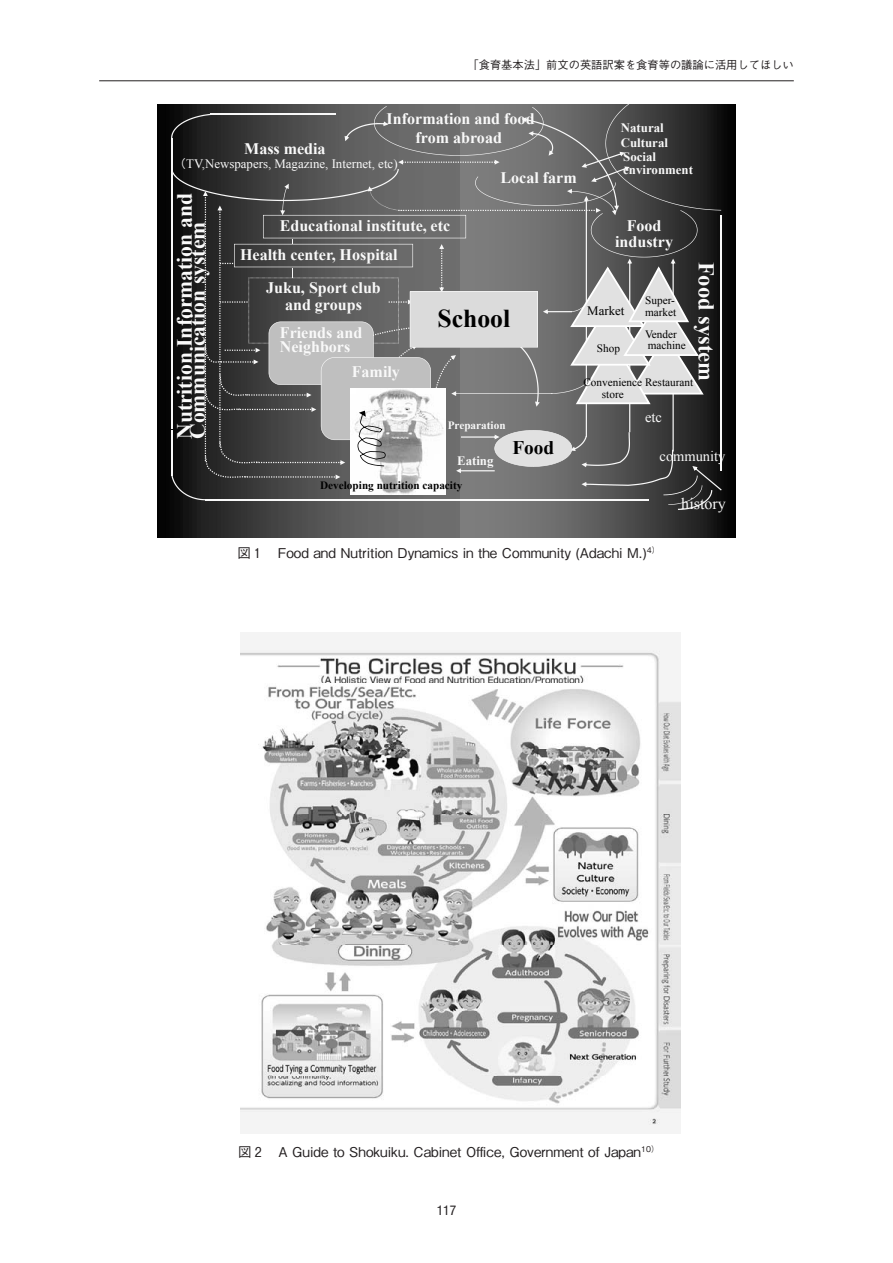
<style>
.page{position:relative;width:893px;height:1263px;background:#fff}
.page>*{position:absolute;margin:0;border:0;box-sizing:border-box;transform-origin:0 0}
.t1{font:700 25.65px "Times New Roman";color:#000}
.t2{font:700 22.5px "Times New Roman";color:#f9f9f9}
.t3{font:700 21.75px "Times New Roman";color:#f9f9f9}
.t4{font:700 19.35px "Times New Roman";color:#000}
.t5{font:700 16.05px/16.4px "Times New Roman";color:#f9f9f9;text-align:center}
.t6{font:16.05px "Times New Roman";color:#f9f9f9}
.t7{font:14.4px "Times New Roman";color:#f9f9f9}
.t8{font:500 13.5px "Gothic BBB Pro";color:#231f20}
.t9{font:condensed 13.5px "Helvetica Neue LT Std";color:#231f20}
.t10{font:700 12.9px/14.5px "Times New Roman";color:#f9f9f9}
.t11{font:12.9px "Times New Roman";color:#f9f9f9}
.t12{font:12.9px "Times New Roman";color:#000}
.t13{font:11.25px/11.6px "Times New Roman";color:#000}
.t14{font:500 11.25px "Gothic BBB Pro";color:#231f20}
.t15{font:700 11.25px "Times New Roman";color:#000}
.t16{font:700 11.25px "Times New Roman";color:#f9f9f9}
.s1{font-family:"MS P Gothic"}
</style>
<div class="page">
<hr style="left:99px;top:80px;width:695px;height:1px;background:#231f20">
<div style="left:157px;top:159px;width:579px;height:54px;background:#040404"></div>
<div style="left:157px;top:213px;width:579px;height:54px;background:#040404"></div>
<div style="left:157px;top:267px;width:579px;height:54px;background:#040404"></div>
<div style="left:157px;top:321px;width:579px;height:54px;background:#040404"></div>
<div style="left:157px;top:375px;width:579px;height:55px;background:#040404"></div>
<div style="left:157px;top:430px;width:579px;height:54px;background:#040404"></div>
<svg style="left:157px;top:484px;width:579px;height:54px;background:#4a4a4a"></svg>
<svg style="left:171px;top:104px;width:551px;height:406px;background:#6d6d6d"></svg>
<img style="left:240px;top:633px;width:441px;height:51px">
<svg style="left:258px;top:684px;width:423px;height:65px"></svg>
<svg style="left:264px;top:749px;width:417px;height:66px"></svg>
<svg style="left:270px;top:815px;width:411px;height:65px"></svg>
<svg style="left:266px;top:880px;width:415px;height:66px"></svg>
<svg style="left:261px;top:946px;width:420px;height:65px"></svg>
<svg style="left:261px;top:1011px;width:420px;height:66px"></svg>
<svg style="left:240px;top:1077px;width:441px;height:57px;fill:#f4f4f4"></svg>
<p class="t14" style="left:467px;top:56px;width:328px">「食育基本法」前文の英語訳案を食育等の議論に活用してほしい</p>
<p class="t5" style="left:387px;top:108px;width:149px;line-height:19.4px">Information and food from abroad</p>
<p class="t5" style="left:244px;top:140px;width:83px">Mass media</p>
<p class="t11" style="left:180px;top:155px;width:219px"><span class="s1">（</span>TV,Newspapers, Magazine, Internet, etc)</p>
<p class="t5" style="left:500px;top:169px;width:78px">Local farm</p>
<p class="t10" style="left:621px;top:120px;width:49px">Natural<br>Cultural<br>Social</p>
<p class="t10" style="left:623px;top:162px;width:71px">environment</p>
<h3 class="t3" style="left:170px;top:439px;width:247px;rotate:-90deg">Nutrition Information and</h3>
<h3 class="t3" style="left:183px;top:439px;width:219px;rotate:-90deg">Communication system</h3>
<p class="t5" style="left:240px;top:211px;width:212px;line-height:28.8px;text-align:left;text-indent:40px">Educational institute, etc<br>Health center, Hospital</p>
<p class="t5" style="left:266px;top:279px;width:116px">Juku, Sport club and groups</p>
<p class="t5" style="left:280px;top:326px;width:84px;line-height:13.5px;text-align:left">Friends and<br>Neighbors</p>
<p class="t5" style="left:352px;top:363px;width:50px">Family</p>
<h1 class="t1" style="left:437px;top:300px;width:74px">School</h1>
<p class="t16" style="left:448px;top:417px;width:59px">Pre aration</p>
<p class="t16" style="left:464px;top:417px;width:8px">p</p>
<p class="t10" style="left:457px;top:453px;width:38px">Eating</p>
<p class="t4" style="left:512px;top:434px;width:43px">Food</p>
<p class="t15" style="left:320px;top:478px;width:144px">Developing nutrition capacity</p>
<p class="t5" style="left:615px;top:217px;width:59px">Food industry</p>
<h2 class="t2" style="left:722px;top:261px;width:121px;rotate:90deg">Food system</h2>
<p class="t12" style="left:587px;top:302px;width:39px">Market</p>
<p class="t13" style="left:645px;top:294px;width:33px">Super&shy;market</p>
<p class="t13" style="left:645px;top:328px;width:42px">Vender machine</p>
<p class="t13" style="left:597px;top:343px;width:25px">Shop</p>
<p class="t13" style="left:602px;top:376px;width:93px;text-indent:-18px">Convenience Restaurant store</p>
<p class="t7" style="left:645px;top:408px;width:18px">etc</p>
<p class="t7" style="left:660px;top:446px;width:67px">community</p>
<p class="t6" style="left:681px;top:493px;width:46px">history</p>
<p class="t8" style="left:237px;top:542px;width:424px">図 1 　Food and Nutrition Dynamics in the Community (Adachi M.)<sup>4）</sup></p>
<p class="t8" style="left:238px;top:1141px;width:422px">図 2 　A Guide to Shokuiku. Cabinet Office, Government of Japan<sup>10）</sup></p>
<p class="t9" style="left:437px;top:1202px;width:21px">117</p>
</div>
